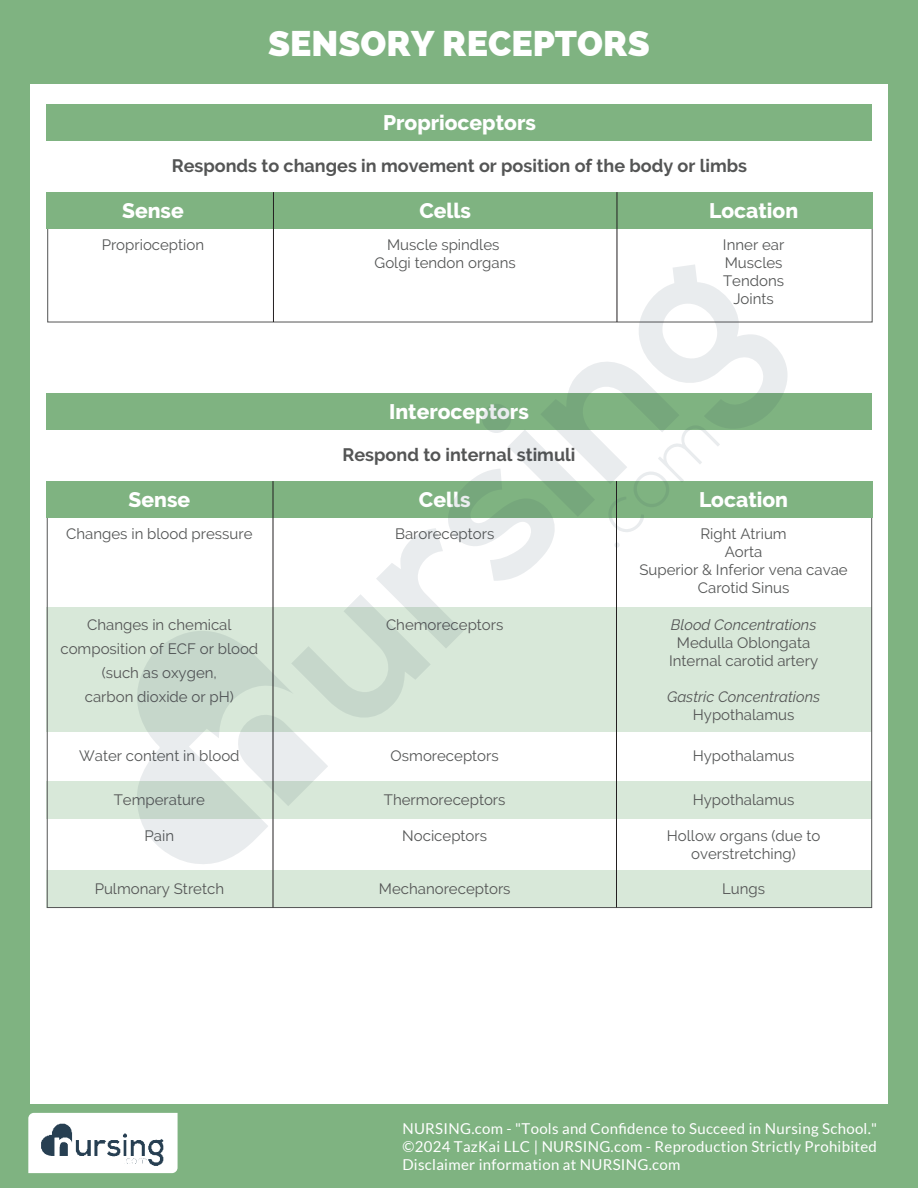
<style>
.page{position:relative;width:918px;height:1188px;background:#7fb381}
.page>*{position:absolute;margin:0;border:0;box-sizing:border-box;transform-origin:0 0}
.t1{font:800 35.7px "Raleway";color:#fff}
.t2{font:800 21px "Raleway";color:#fff}
.t3{font:700 18px "Raleway";color:#545555}
.t4{font:15px/18px "Raleway";color:#545555;text-align:center}
.t5{font:15px/18px "Lato";letter-spacing:.02em;color:#fff;text-align:justify}
.t6{font:italic 15px "Raleway";color:#545555}
</style>
<div class="page">
<div style="left:30px;top:84px;width:858px;height:1020px;background:#fff"></div>
<div style="left:46px;top:781px;width:826px;height:38px;background:#d8e8d9"></div>
<div style="left:47px;top:105px;width:825px;height:36px;background:#7fb381"></div>
<div style="left:46px;top:192px;width:827px;height:36px;background:#7fb381"></div>
<hr style="left:273px;top:192px;width:1px;height:130px;background:#231f20">
<hr style="left:617px;top:192px;width:1px;height:130px;background:#231f20">
<div style="left:46px;top:608px;width:826px;height:124px;background:#d8e8d9"></div>
<div style="left:46px;top:394px;width:826px;height:36px;background:#7fb381"></div>
<div style="left:46px;top:870px;width:826px;height:38px;background:#d8e8d9"></div>
<div style="left:46px;top:481px;width:826px;height:36px;background:#7fb381"></div>
<hr style="left:273px;top:481px;width:1px;height:426px;background:#231f20">
<hr style="left:616px;top:481px;width:1px;height:426px;background:#231f20">
<div style="left:28px;top:1113px;width:150px;height:60px;background:#fff"></div>
<img style="left:36px;top:1118px;width:134px;height:50px">
<svg style="left:137px;top:264px;width:651px;height:600px"></svg>
<h1 class="t1" style="left:268px;top:23px;width:383px">SENSORY RECEPTORS</h1>
<h2 class="t2" style="left:383px;top:115px;width:154px">Proprioceptors</h2>
<p class="t3" style="left:172px;top:155px;width:577px">Responds to changes in movement or position of the body or limbs</p>
<h2 class="t2" style="left:122px;top:202px;width:63px">Sense</h2>
<h2 class="t2" style="left:419px;top:202px;width:53px">Cells</h2>
<h2 class="t2" style="left:709px;top:202px;width:91px">Location</h2>
<p class="t4" style="left:102px;top:237px;width:104px">Proprioception</p>
<p class="t4" style="left:723px;top:237px;width:63px">Inner ear<br>Muscles<br>Tendons<br>Joints</p>
<p class="t4" style="left:375px;top:237px;width:143px">Muscle spindles<br>Golgi tendon organs</p>
<h2 class="t2" style="left:389px;top:404px;width:141px">Interoceptors</h2>
<p class="t3" style="left:343px;top:448px;width:234px">Respond to internal stimuli</p>
<h2 class="t2" style="left:129px;top:491px;width:63px">Sense</h2>
<h2 class="t2" style="left:419px;top:491px;width:53px">Cells</h2>
<h2 class="t2" style="left:699px;top:491px;width:91px">Location</h2>
<p class="t4" style="left:66px;top:526px;width:188px">Changes in blood pressure</p>
<p class="t4" style="left:640px;top:526px;width:210px">Right Atrium<br>Aorta<br>Superior &amp; Inferior vena cavae<br>Carotid Sinus</p>
<p class="t4" style="left:395px;top:526px;width:101px">Baroreceptors</p>
<p class="t4" style="left:61px;top:614px;width:199px;line-height:24px">Changes in chemical composition of ECF or blood (such as oxygen,<br>carbon dioxide or pH)</p>
<p class="t4" style="left:386px;top:617px;width:119px">Chemoreceptors</p>
<p class="t6" style="left:671px;top:619px;width:147px">Blood Concentrations</p>
<p class="t4" style="left:669px;top:635px;width:151px">Medulla Oblongata<br>Internal carotid artery</p>
<p class="t6" style="left:667px;top:691px;width:155px">Gastric Concentrations</p>
<p class="t4" style="left:693px;top:707px;width:103px">Hypothalamus</p>
<p class="t4" style="left:79px;top:748px;width:162px">Water content in blood</p>
<p class="t4" style="left:693px;top:748px;width:103px">Hypothalamus</p>
<p class="t4" style="left:693px;top:792px;width:103px">Hypothalamus</p>
<p class="t4" style="left:391px;top:748px;width:110px">Osmoreceptors</p>
<p class="t4" style="left:114px;top:792px;width:93px">Temperature</p>
<p class="t4" style="left:384px;top:792px;width:123px">Thermoreceptors</p>
<p class="t4" style="left:145px;top:828px;width:31px">Pain</p>
<p class="t4" style="left:667px;top:828px;width:155px">Hollow organs (due to overstretching)</p>
<p class="t4" style="left:402px;top:828px;width:86px">Nociceptors</p>
<p class="t4" style="left:95px;top:881px;width:131px">Pulmonary Stretch</p>
<p class="t4" style="left:379px;top:881px;width:133px">Mechanoreceptors</p>
<p class="t4" style="left:722px;top:881px;width:44px">Lungs</p>
<p class="t5" style="left:402px;top:1120px;width:476px">NURSING.com - "Tools and Confidence to Succeed in Nursing School." ©2024 TazKai LLC | NURSING.com - Reproduction Strictly Prohibited Disclaimer information at NURSING.com</p>
</div>
